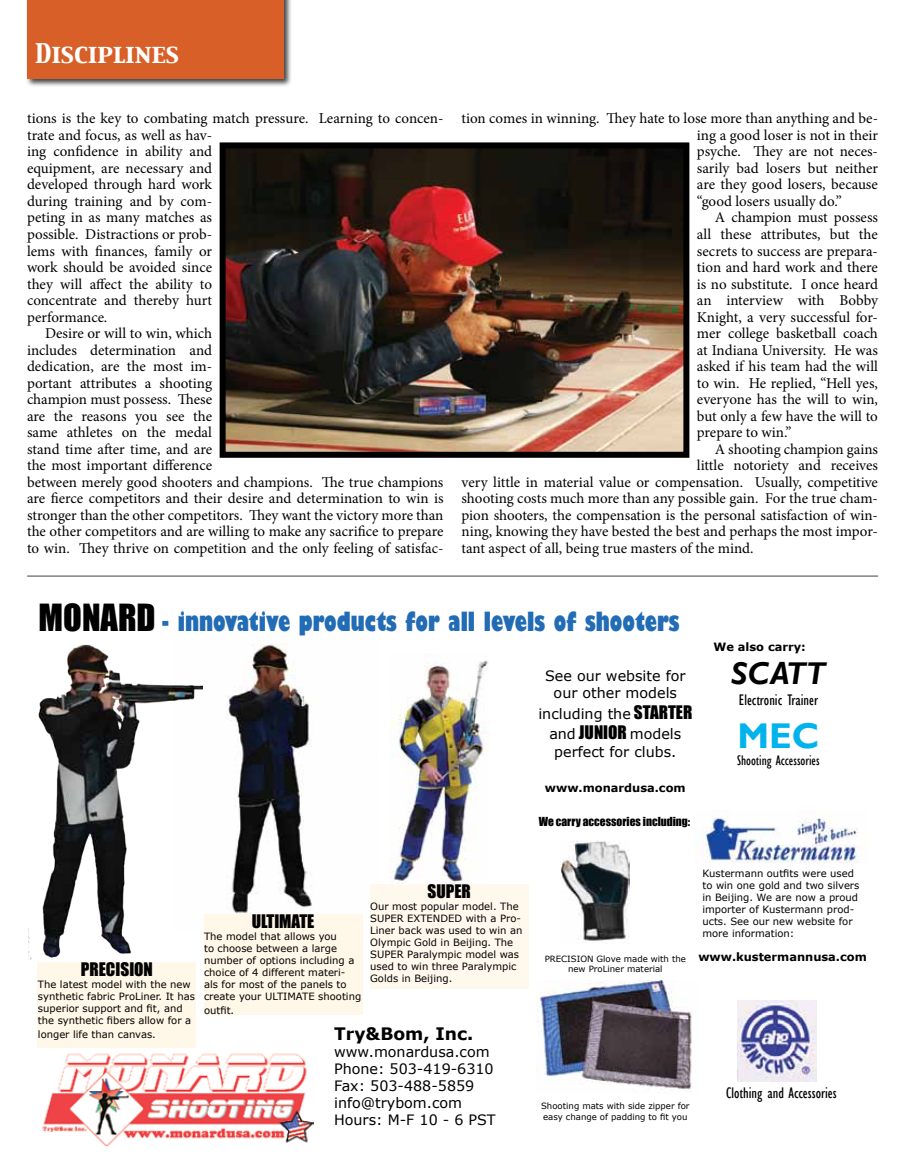
<style>
.page{position:relative;width:905px;height:1175px;background:#fff}
.page>*{position:absolute;margin:0;border:0;box-sizing:border-box;transform-origin:0 0}
.t1{font:700 35.7px "Gill Sans";color:#00b3ec}
.t2{font:italic 700 31.5px "Gill Sans";color:#000}
.t3{font:800 condensed 25.8px "Gill Sans";color:#226bb5}
.t4{font:24px "Capitals";color:#fff}
.t5{font:17.1px "Impact";color:#000}
.t6{font:700 17.1px "Verdana";color:#000}
.t7{font:condensed 15.75px "Gill Sans";color:#000}
.t8{font:15px/16.5px "Minion Pro";letter-spacing:-.005em;color:#000;text-align:justify}
.t9{font:14.25px/17.1px "Verdana";color:#000;text-align:center}
.t10{font:condensed 14.25px "Gill Sans";color:#000}
.t11{font:700 11.4px "Verdana";color:#000}
.t12{font:11.4px "Impact";color:#000}
.t13{font:10.05px/12px "Verdana";color:#000}
.t14{font:8.55px/10.4px "Verdana";color:#000;text-align:center}
.s1{font-family:"Impact";font-weight:400;font-stretch:normal;font-size:34.35px;color:#000}
.s2{font-family:"Impact";font-size:17.1px}
</style>
<div class="page">
<div style="left:25px;top:0;width:267px;height:87px;background:#000;opacity:.75"></div>
<div style="left:27px;top:0;width:257px;height:79px;background:#d85f27"></div>
<img style="left:226px;top:149px;width:456px;height:302px">
<div style="left:219px;top:142px;width:470px;height:316px;border:6px solid #000"></div>
<img style="left:202px;top:643px;width:161px;height:289px">
<div style="left:38px;top:962px;width:158px;height:86px;background:#fff7e7"></div>
<div style="left:204px;top:914px;width:158px;height:101px;background:#fff7e7"></div>
<div style="left:370px;top:884px;width:158px;height:104px;background:#fff8ed"></div>
<img style="left:390px;top:660px;width:99px;height:223px">
<img style="left:42px;top:1053px;width:271px;height:94px">
<img style="left:560px;top:840px;width:69px;height:103px">
<img style="left:536px;top:980px;width:156px;height:112px">
<img style="left:696px;top:810px;width:170px;height:53px">
<img style="left:737px;top:1000px;width:79px;height:81px">
<img style="left:28px;top:644px;width:174px;height:315px">
<hr style="left:27px;top:575px;width:851px;height:2px;background:#000">
<h3 class="t4" style="left:35px;top:37px;width:145px">Disciplines</h3>
<p class="t8" style="left:27px;top:110px;width:418px">tions is the key to combating match pressure. Learning to concen-</p>
<p class="t8" style="left:27px;top:127px;width:186px">trate and focus, as well as hav-</p>
<p class="t8" style="left:27px;top:143px;width:187px">ing confidence in ability and</p>
<p class="t8" style="left:27px;top:160px;width:186px">equipment, are necessary and</p>
<p class="t8" style="left:27px;top:176px;width:186px">developed through hard work</p>
<p class="t8" style="left:27px;top:193px;width:186px">during training and by com-</p>
<p class="t8" style="left:27px;top:209px;width:186px">peting in as many matches as</p>
<p class="t8" style="left:27px;top:226px;width:187px">possible. Distractions or prob-</p>
<p class="t8" style="left:27px;top:242px;width:186px">lems with finances, family or</p>
<p class="t8" style="left:27px;top:259px;width:186px">work should be avoided since</p>
<p class="t8" style="left:27px;top:275px;width:186px">they will affect the ability to</p>
<p class="t8" style="left:27px;top:292px;width:186px">concentrate and thereby hurt</p>
<p class="t8" style="left:27px;top:308px;width:82px">performance.</p>
<p class="t8" style="left:45px;top:325px;width:169px">Desire or will to win, which</p>
<p class="t8" style="left:27px;top:341px;width:186px">includes determination and</p>
<p class="t8" style="left:27px;top:358px;width:186px">dedication, are the most im-</p>
<p class="t8" style="left:27px;top:374px;width:186px">portant attributes a shooting</p>
<p class="t8" style="left:27px;top:391px;width:186px">champion must possess. These</p>
<p class="t8" style="left:27px;top:407px;width:187px">are the reasons you see the</p>
<p class="t8" style="left:27px;top:424px;width:187px">same athletes on the medal</p>
<p class="t8" style="left:27px;top:440px;width:186px">stand time after time, and are</p>
<p class="t8" style="left:27px;top:457px;width:186px">the most important difference</p>
<p class="t8" style="left:27px;top:473px;width:418px">between merely good shooters and champions. The true champions</p>
<p class="t8" style="left:27px;top:490px;width:418px">are fierce competitors and their desire and determination to win is</p>
<p class="t8" style="left:27px;top:506px;width:418px">stronger than the other competitors. They want the victory more than</p>
<p class="t8" style="left:27px;top:523px;width:418px">the other competitors and are willing to make any sacrifice to prepare</p>
<p class="t8" style="left:27px;top:539px;width:418px">to win. They thrive on competition and the only feeling of satisfac-</p>
<p class="t8" style="left:697px;top:110px;width:183px;text-indent:-235px">tion comes in winning. They hate to lose more than anything and be&shy;ing a good loser is not in their psyche. They are not neces&shy;sarily bad losers but neither are they good losers, because “good losers usually do.”</p>
<p class="t8" style="left:697px;top:209px;width:183px;text-indent:18px">A champion must possess all these attributes, but the secrets to success are prepara&shy;tion and hard work and there is no substitute. I once heard an interview with Bobby Knight, a very successful for&shy;mer college basketball coach at Indiana University. He was asked if his team had the will to win. He replied, “Hell yes, everyone has the will to win, but only a few have the will to prepare to win.”</p>
<p class="t8" style="left:715px;top:440px;width:164px">A shooting champion gains</p>
<p class="t8" style="left:697px;top:457px;width:182px">little notoriety and receives</p>
<p class="t8" style="left:461px;top:473px;width:418px">very little in material value or compensation. Usually, competitive</p>
<p class="t8" style="left:461px;top:490px;width:418px">shooting costs much more than any possible gain. For the true cham-</p>
<p class="t8" style="left:461px;top:506px;width:418px">pion shooters, the compensation is the personal satisfaction of win-</p>
<p class="t8" style="left:461px;top:523px;width:418px">ning, knowing they have bested the best and perhaps the most impor-</p>
<p class="t8" style="left:461px;top:539px;width:293px">tant aspect of all, being true masters of the mind.</p>
<h3 class="t3" style="left:39px;top:605px;width:642px"><span class="s1">MONARD</span> - innovative products for all levels of shooters</h3>
<p class="t9" style="left:545px;top:667px;width:142px">See our website for our other models</p>
<p class="t9" style="left:538px;top:703px;width:155px;line-height:20.5px">including the <span class="s2">STARTER </span>and <span class="s2">JUNIOR</span> models</p>
<p class="t9" style="left:554px;top:743px;width:124px">perfect for clubs.</p>
<p class="t11" style="left:545px;top:780px;width:142px">www.monardusa.com</p>
<p class="t12" style="left:538px;top:812px;width:153px">We carry accessories including:</p>
<p class="t11" style="left:713px;top:639px;width:94px">We also carry:</p>
<h2 class="t2" style="left:731px;top:655px;width:96px">SCATT</h2>
<p class="t7" style="left:738px;top:690px;width:81px">Electronic Trainer</p>
<h1 class="t1" style="left:737px;top:714px;width:83px">MEC</h1>
<p class="t10" style="left:737px;top:752px;width:84px">Shooting Accessories</p>
<p class="t5" style="left:81px;top:955px;width:73px">PRECISION</p>
<p class="t13" style="left:38px;top:978px;width:158px">The latest model with the new synthetic fabric ProLiner. It has superior support and fit, and the synthetic fibers allow for a</p>
<p class="t13" style="left:38px;top:1028px;width:119px">longer life than canvas.</p>
<p class="t5" style="left:252px;top:908px;width:64px">ULTIMATE</p>
<p class="t13" style="left:204px;top:930px;width:159px">The model that allows you<br>to choose between a large number of options including a choice of 4 different materi&shy;als for most of the panels to create your ULTIMATE shooting</p>
<p class="t13" style="left:204px;top:1004px;width:32px">outfit.</p>
<p class="t5" style="left:427px;top:878px;width:45px">SUPER</p>
<p class="t13" style="left:370px;top:900px;width:154px">Our most popular model. The<br>SUPER EXTENDED with a Pro-<br>Liner back was used to win an<br>Olympic Gold in Beijing. The<br>SUPER Paralympic model was used to win three Paralympic<br>Golds in Beijing.</p>
<p class="t6" style="left:334px;top:1022px;width:141px">Try&amp;Bom, Inc.</p>
<p class="t9" style="left:334px;top:1043px;width:163px;text-align:left">www.monardusa.com<br>Phone: 503-419-6310<br>Fax: 503-488-5859 info@trybom.com<br>Hours: M-F 10 - 6 PST</p>
<p class="t14" style="left:544px;top:953px;width:143px">PRECISION Glove made with the new ProLiner material</p>
<p class="t13" style="left:702px;top:867px;width:158px">Kustermann outfits were used to win one gold and two silvers in Beijing. We are now a proud importer of Kustermann prod&shy;ucts. See our new website for more information:</p>
<p class="t11" style="left:698px;top:949px;width:170px">www.kustermannusa.com</p>
<p class="t14" style="left:541px;top:1101px;width:150px;text-align:left">Shooting mats with side zipper for easy change of padding to fit you</p>
<p class="t7" style="left:726px;top:1083px;width:112px">Clothing and Accessories</p>
</div>
